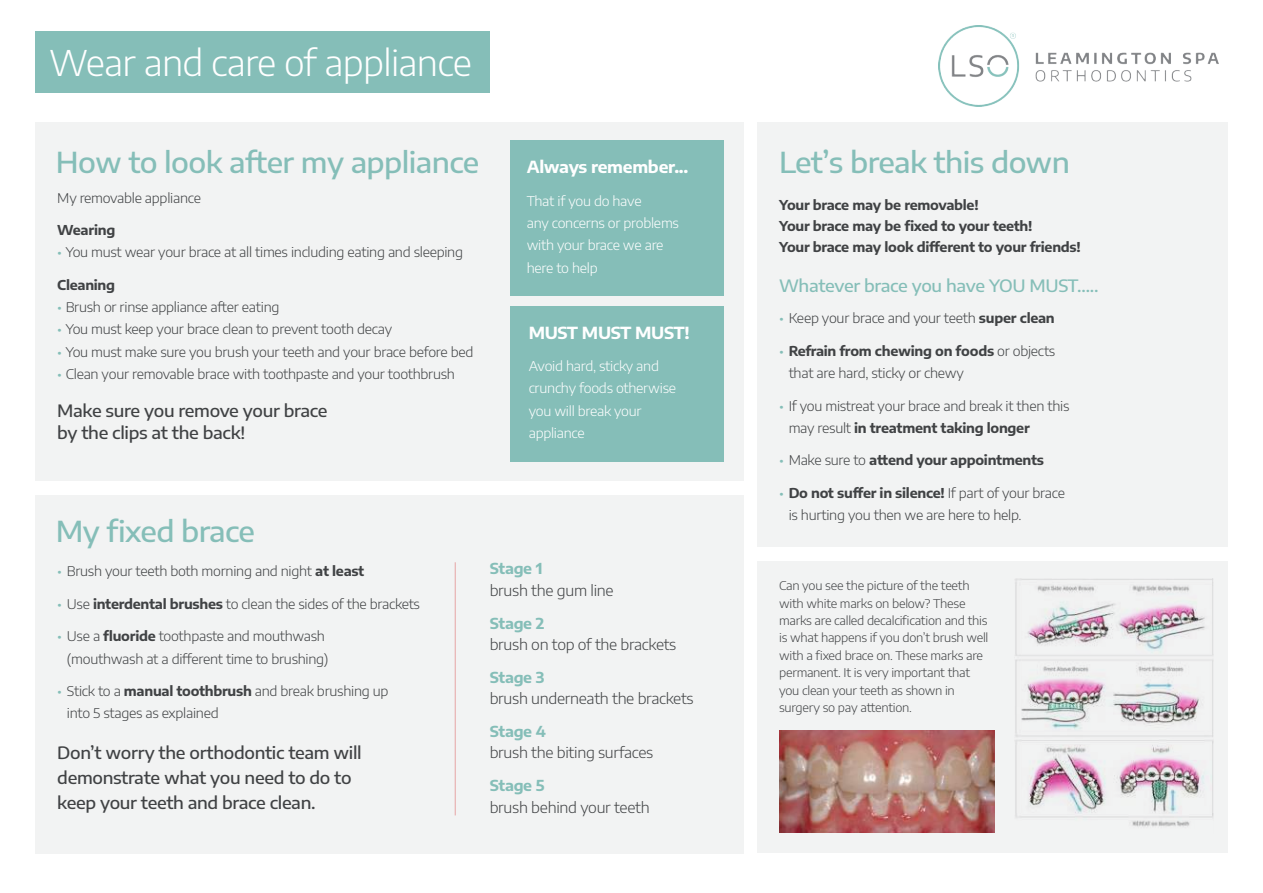
<style>
.page{position:relative;width:1263px;height:893px;background:#fff}
.page>*{position:absolute;margin:0;border:0;box-sizing:border-box;transform-origin:0 0}
.t1{font:300 35.55px "Encode Sans Semi Expanded";letter-spacing:-.02em;color:#fff}
.t2{font:500 28.95px "Encode Sans Semi Expanded";letter-spacing:-.02em;color:#85beb8}
.t3{font:500 17.1px/25.2px "Encode Sans Semi Expanded";letter-spacing:-.02em;color:#404244}
.t4{font:500 17.1px "Encode Sans Semi Expanded";letter-spacing:-.02em;color:#85beb8}
.t5{font:700 16.35px "Encode Sans Semi Expanded";letter-spacing:-.02em;color:#fff}
.t6{font:300 14.85px "Encode Sans Semi Expanded";letter-spacing:-.02em;color:#404244}
.t7{font:700 14.85px "Encode Sans Semi Expanded";letter-spacing:-.02em;color:#85beb8}
.t8{font:300 13.35px/22.2px "Encode Sans Semi Expanded";letter-spacing:-.02em;color:#404244}
.t9{font:700 13.35px/20.7px "Encode Sans Semi Expanded";letter-spacing:-.02em;color:#404244}
.t10{font:300 13.35px/22.2px "Encode Sans Semi Expanded";letter-spacing:-.02em;color:#fff}
.t11{font:300 12px/17.4px "Encode Sans Semi Expanded";letter-spacing:-.02em;color:#404244}
.s1{color:#85beb8}
.s2{font-weight:700}
.s3{font-weight:300;color:#85beb8}
.s4{font-weight:300}
</style>
<div class="page">
<div style="left:35px;top:32px;width:455px;height:61px;background:#85beb8"></div>
<div style="left:35px;top:495px;width:709px;height:359px;background:#f2f3f3"></div>
<div style="left:35px;top:123px;width:709px;height:358px;background:#f2f3f3"></div>
<div style="left:757px;top:122px;width:471px;height:425px;background:#f2f3f3"></div>
<div style="left:757px;top:561px;width:471px;height:292px;background:#f2f3f3"></div>
<div style="left:511px;top:141px;width:213px;height:155px;background:#85beb8"></div>
<div style="left:511px;top:306px;width:213px;height:156px;background:#85beb8"></div>
<img style="left:1015px;top:578px;width:198px;height:249px">
<svg style="left:819px;top:716px;width:210px;height:99px"></svg>
<img style="left:779px;top:731px;width:215px;height:101px">
<hr style="left:455px;top:562px;width:1px;height:253px;background:#e6a4a4">
<img style="left:938px;top:26px;width:281px;height:81px">
<h1 class="t1" style="left:49px;top:38px;width:424px">Wear and care of appliance</h1>
<h2 class="t2" style="left:56px;top:142px;width:425px">How to look after my appliance</h2>
<p class="t8" style="left:57px;top:186px;width:145px">My removable appliance</p>
<p class="t9" style="left:57px;top:218px;width:59px">Wearing</p>
<p class="t8" style="left:57px;top:241px;width:407px"><span class="s1">•</span> You must wear your brace at all times including eating and sleeping</p>
<p class="t9" style="left:57px;top:273px;width:59px">Cleaning</p>
<p class="t8" style="left:57px;top:296px;width:224px"><span class="s1">•</span> Brush or rinse appliance after eating</p>
<p class="t8" style="left:57px;top:318px;width:336px"><span class="s1">•</span> You must keep your brace clean to prevent tooth decay</p>
<p class="t8" style="left:57px;top:340px;width:418px"><span class="s1">•</span> You must make sure you brush your teeth and your brace before bed</p>
<p class="t8" style="left:57px;top:362px;width:399px"><span class="s1">•</span> Clean your removable brace with toothpaste and your toothbrush</p>
<p class="t3" style="left:57px;top:399px;width:272px;line-height:22.2px">Make sure you remove your brace by the clips at the back!</p>
<p class="t5" style="left:527px;top:154px;width:163px">Always remember...</p>
<p class="t10" style="left:527px;top:189px;width:154px">That if you do have<br>any concerns or problems with your brace we are here to help</p>
<p class="t5" style="left:529px;top:319px;width:162px">MUST MUST MUST!</p>
<p class="t10" style="left:529px;top:354px;width:149px">Avoid hard, sticky and crunchy foods otherwise you will break your appliance</p>
<h2 class="t2" style="left:56px;top:510px;width:201px">My fixed brace</h2>
<p class="t8" style="left:57px;top:559px;width:309px"><span class="s1">•</span> Brush your teeth both morning and night <span class="s2">at least</span></p>
<p class="t8" style="left:57px;top:592px;width:364px"><span class="s1">•</span> Use <span class="s2">interdental brushes</span> to clean the sides of the brackets</p>
<p class="t8" style="left:57px;top:625px;width:273px;text-align:right"><span class="s1">•</span> Use a <span class="s2">fluoride</span> toothpaste and mouthwash (mouthwash at a different time to brushing)</p>
<p class="t8" style="left:67px;top:679px;width:323px;text-indent:-10px"><span class="s1">•</span> Stick to a <span class="s2">manual toothbrush</span> and break brushing up into 5 stages as explained</p>
<p class="t3" style="left:57px;top:739px;width:306px">Don’t worry the orthodontic team will demonstrate what you need to do to keep your teeth and brace clean.</p>
<p class="t7" style="left:490px;top:556px;width:54px">Stage 1</p>
<p class="t6" style="left:490px;top:580px;width:125px">brush the gum line</p>
<p class="t7" style="left:490px;top:611px;width:56px">Stage 2</p>
<p class="t6" style="left:490px;top:634px;width:188px">brush on top of the brackets</p>
<p class="t7" style="left:490px;top:665px;width:56px">Stage 3</p>
<p class="t6" style="left:490px;top:688px;width:205px">brush underneath the brackets</p>
<p class="t7" style="left:490px;top:719px;width:58px">Stage 4</p>
<p class="t6" style="left:490px;top:743px;width:165px">brush the biting surfaces</p>
<p class="t7" style="left:490px;top:774px;width:56px">Stage 5</p>
<p class="t6" style="left:490px;top:797px;width:161px">brush behind your teeth</p>
<h2 class="t2" style="left:779px;top:142px;width:292px">Let’s break this down</h2>
<p class="t9" style="left:779px;top:194px;width:303px">Your brace may be removable!<br>Your brace may be fixed to your teeth!<br>Your brace may look different to your friends!</p>
<p class="t4" style="left:779px;top:274px;width:321px">Whatever brace you have YOU MUST…..</p>
<p class="t8" style="left:779px;top:306px;width:277px"><span class="s1">•</span> Keep your brace and your teeth <span class="s2">super clean</span></p>
<p class="t8" style="left:789px;top:339px;width:268px;text-indent:-10px"><span class="s1">•</span> <span class="s2">Refrain from chewing on foods</span> or objects that are hard, sticky or chewy</p>
<p class="t8" style="left:789px;top:394px;width:282px;text-indent:-10px"><span class="s1">•</span> If you mistreat your brace and break it then this may result <span class="s2">in treatment taking longer</span></p>
<p class="t9" style="left:779px;top:449px;width:266px"><span class="s3">•</span> <span class="s4">Make sure to</span> attend your appointments</p>
<p class="t8" style="left:789px;top:481px;width:278px;text-indent:-10px"><span class="s1">•</span> <span class="s2">Do not suffer in silence!</span> If part of your brace is hurting you then we are here to help.</p>
<p class="t11" style="left:779px;top:577px;width:211px">Can you see the picture of the teeth with white marks on below? These marks are called decalcification and this is what happens if you don’t brush well with a fixed brace on. These marks are permanent. It is very important that you clean your teeth as shown in surgery so pay attention.</p>
</div>
